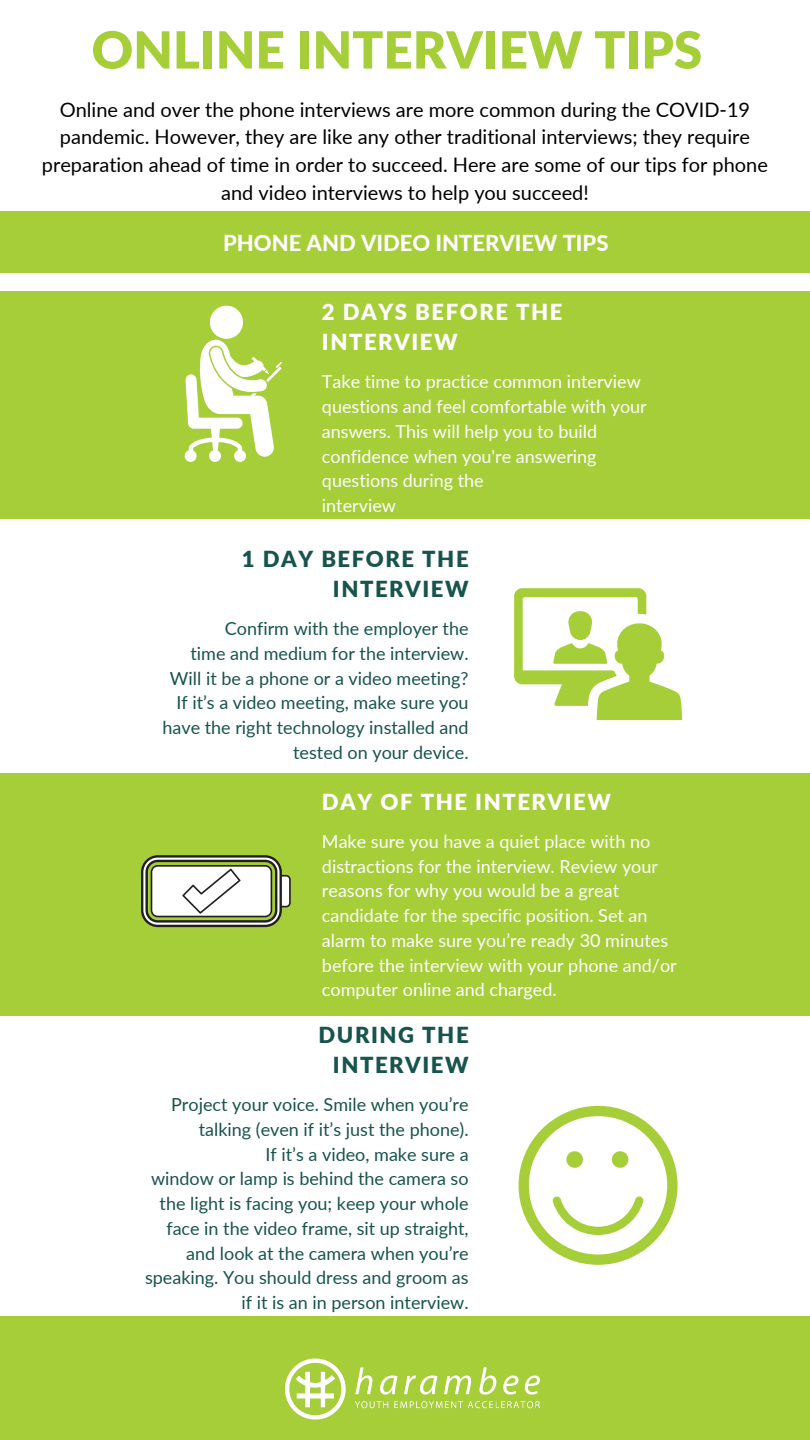
<style>
.page{position:relative;width:810px;height:1440px;background:#fff}
.page>*{position:absolute;margin:0;border:0;box-sizing:border-box;transform-origin:0 0}
.t1{font:900 51.2px "Lato";color:#a6ce39}
.t2{font:900 22.1px/30.2px "Lato";letter-spacing:.07em;color:#fff}
.t3{font:900 22.1px/30.2px "Lato";letter-spacing:.07em;color:#17544c;text-align:right}
.t4{font:800 22px "Lato";color:#fff}
.t5{font:20px/27.8px "Lato";color:#000;text-align:center}
.t6{font:18px/24.8px "Lato";color:#17544c;text-align:right}
.t7{font:18px/24.8px "Lato";color:#fff}
</style>
<div class="page">
<div style="left:0;top:291px;width:810px;height:228px;background:#a6ce39"></div>
<div style="left:0;top:212px;width:810px;height:60px;background:#a6ce39"></div>
<div style="left:0;top:773px;width:810px;height:243px;background:#a6ce39"></div>
<div style="left:0;top:1317px;width:810px;height:123px;background:#a6ce39"></div>
<img style="left:285px;top:1358px;width:255px;height:62px">
<svg style="left:185px;top:306px;width:97px;height:156px"></svg>
<svg style="left:514px;top:588px;width:168px;height:132px"></svg>
<svg style="left:519px;top:1106px;width:159px;height:159px"></svg>
<svg style="left:141px;top:855px;width:150px;height:72px;background:#babea9"></svg>
<h1 class="t1" style="left:92px;top:18px;width:612px">ONLINE INTERVIEW TIPS</h1>
<p class="t5" style="left:42px;top:95px;width:728px">Online and over the phone interviews are more common during the COVID-19 pandemic. However, they are like any other traditional interviews; they require preparation ahead of time in order to succeed. Here are some of our tips for phone and video interviews to help you succeed!</p>
<p class="t4" style="left:223px;top:229px;width:387px">PHONE AND VIDEO INTERVIEW TIPS</p>
<p class="t2" style="left:322px;top:296px;width:242px">2 DAYS BEFORE THE<br>INTERVIEW</p>
<p class="t7" style="left:322px;top:369px;width:326px">Take time to practice common interview questions and feel comfortable with your answers. This will help you to build confidence when you're answering questions during the<br>interview</p>
<p class="t3" style="left:242px;top:543px;width:228px">1 DAY BEFORE THE<br>INTERVIEW</p>
<p class="t6" style="left:162px;top:616px;width:308px">Confirm with the employer the<br>time and medium for the interview.<br>Will it be a phone or a video meeting?<br>If it’s a video meeting, make sure you have the right technology installed and tested on your device.</p>
<p class="t2" style="left:322px;top:786px;width:290px">DAY OF THE INTERVIEW</p>
<p class="t7" style="left:322px;top:828px;width:356px">Make sure you have a quiet place with no distractions for the interview. Review your reasons for why you would be a great candidate for the specific position. Set an alarm to make sure you’re ready 30 minutes before the interview with your phone and/or computer online and charged.</p>
<p class="t3" style="left:319px;top:1019px;width:152px">DURING THE<br>INTERVIEW</p>
<p class="t6" style="left:145px;top:1092px;width:325px">Project your voice. Smile when you’re talking (even if it’s just the phone).<br>If it’s a video, make sure a<br>window or lamp is behind the camera so the light is facing you; keep your whole face in the video frame, sit up straight, and look at the camera when you’re speaking. You should dress and groom as if it is an in person interview.</p>
</div>
